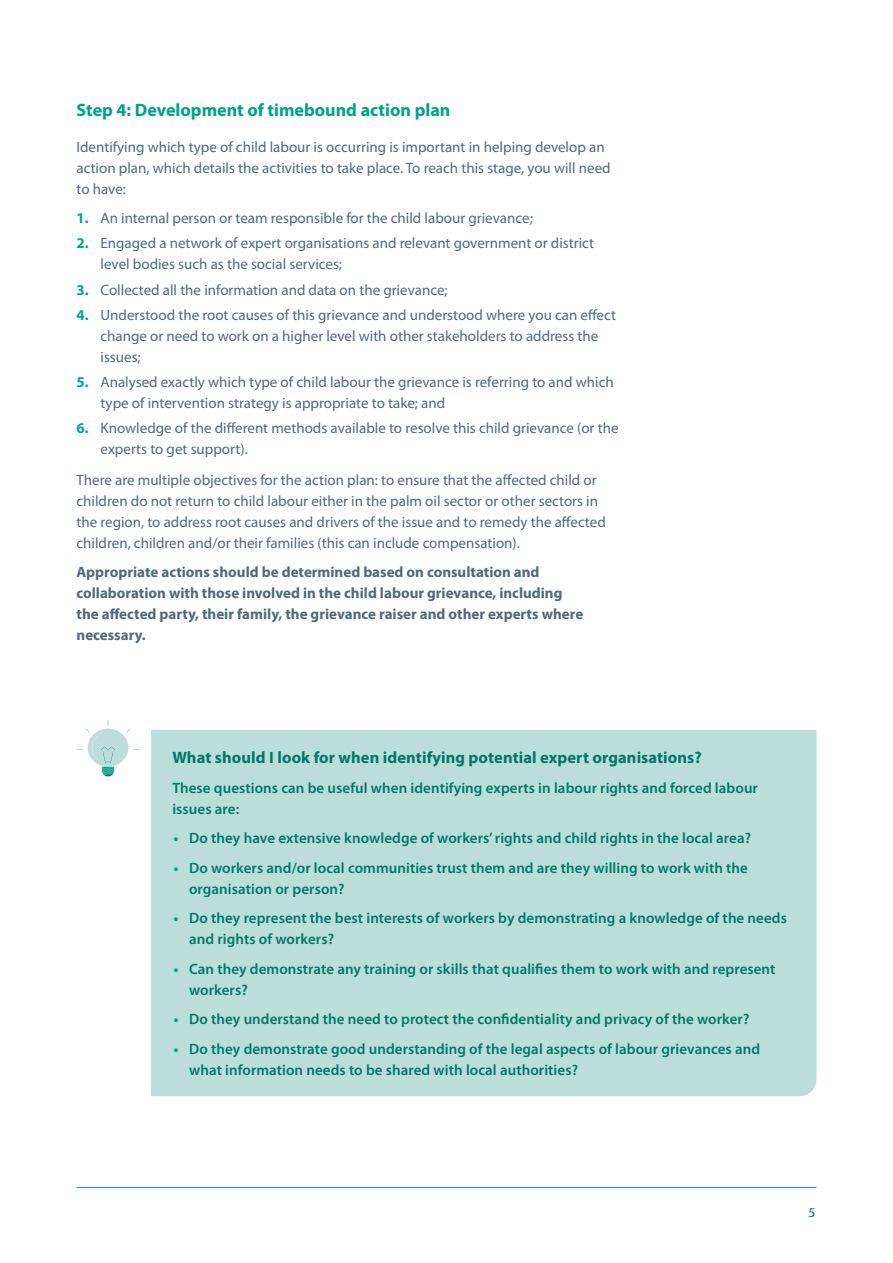
<style>
.page{position:relative;width:893px;height:1263px;background:#fff}
.page>*{position:absolute;margin:0;border:0;box-sizing:border-box;transform-origin:0 0}
.Subtitle__12pt{font:700 18px "Myriad Pro";color:#00a289}
.Box_Title_Green{font:700 16.5px "Myriad Pro";letter-spacing:.005em;color:#007968}
.Main_Text__10pt{font:15px/21px "Myriad Pro";color:#506a7a}
.Text_Green{font:600 15px/21px "Myriad Pro";letter-spacing:.005em;color:#007968}
.Main_Text__10pt-2{font:700 15px/21px "Myriad Pro";color:#506a7a}
.t1{font:13.5px "Myriad Pro";color:#007968}
.s1{font-weight:700;color:#00a694}
.s2{font-family:"Trebuchet MS";font-weight:400;font-size:13.5px;color:#00a289}
</style>
<div class="page">
<hr style="left:77px;top:1187px;width:739px;height:1px;background:#00a694">
<div style="left:151px;top:730px;width:665px;height:366px;background:#bcded8"></div>
<svg style="left:77px;top:720px;width:62px;height:56px"></svg>
<p class="Subtitle__12pt" style="left:77px;top:98px;width:375px">Step 4: Development of timebound action plan</p>
<p class="Main_Text__10pt" style="left:77px;top:137px;width:536px">Identifying which type of child labour is occurring is important in helping develop an action plan, which details the activities to take place. To reach this stage, you will need to have:</p>
<p class="Main_Text__10pt" style="left:77px;top:207px;width:458px"><span class="s1">1.</span> An internal person or team responsible for the child labour grievance;</p>
<p class="Main_Text__10pt" style="left:101px;top:232px;width:495px;text-indent:-24px"><span class="s1">2.</span> Engaged a network of expert organisations and relevant government or district level bodies such as the social services;</p>
<p class="Main_Text__10pt" style="left:77px;top:279px;width:373px"><span class="s1">3.</span> Collected all the information and data on the grievance;</p>
<p class="Main_Text__10pt" style="left:101px;top:304px;width:517px;text-indent:-24px"><span class="s1">4.</span> Understood the root causes of this grievance and understood where you can effect change or need to work on a higher level with other stakeholders to address the issues;</p>
<p class="Main_Text__10pt" style="left:101px;top:371px;width:515px;text-indent:-24px"><span class="s1">5.</span> Analysed exactly which type of child labour the grievance is referring to and which type of intervention strategy is appropriate to take; and</p>
<p class="Main_Text__10pt" style="left:101px;top:417px;width:519px;text-indent:-24px"><span class="s1">6.</span> Knowledge of the different methods available to resolve this child grievance (or the experts to get support).</p>
<p class="Main_Text__10pt" style="left:77px;top:469px;width:531px">There are multiple objectives for the action plan: to ensure that the affected child or children do not return to child labour either in the palm oil sector or other sectors in the region, to address root causes and drivers of the issue and to remedy the affected children, children and/or their families (this can include compensation).</p>
<p class="Main_Text__10pt-2" style="left:77px;top:561px;width:508px">Appropriate actions should be determined based on consultation and collaboration with those involved in the child labour grievance, including the affected party, their family, the grievance raiser and other experts where necessary.</p>
<p class="Box_Title_Green" style="left:172px;top:747px;width:531px">What should I look for when identifying potential expert organisations?</p>
<p class="Text_Green" style="left:172px;top:777px;width:587px">These questions can be useful when identifying experts in labour rights and forced labour issues are:</p>
<p class="Text_Green" style="left:172px;top:827px;width:580px"><span class="s2">•</span> Do they have extensive knowledge of workers’ rights and child rights in the local area?</p>
<p class="Text_Green" style="left:189px;top:857px;width:560px;text-indent:-17px"><span class="s2">•</span> Do workers and/or local communities trust them and are they willing to work with the organisation or person?</p>
<p class="Text_Green" style="left:189px;top:907px;width:599px;text-indent:-17px"><span class="s2">•</span> Do they represent the best interests of workers by demonstrating a knowledge of the needs and rights of workers?</p>
<p class="Text_Green" style="left:189px;top:958px;width:588px;text-indent:-17px"><span class="s2">•</span> Can they demonstrate any training or skills that qualifies them to work with and represent workers?</p>
<p class="Text_Green" style="left:172px;top:1008px;width:579px"><span class="s2">•</span> Do they understand the need to protect the confidentiality and privacy of the worker?</p>
<p class="Text_Green" style="left:189px;top:1038px;width:573px;text-indent:-17px"><span class="s2">•</span> Do they demonstrate good understanding of the legal aspects of labour grievances and what information needs to be shared with local authorities?</p>
<p class="t1" style="left:808px;top:1204px;width:8px">5</p>
</div>
